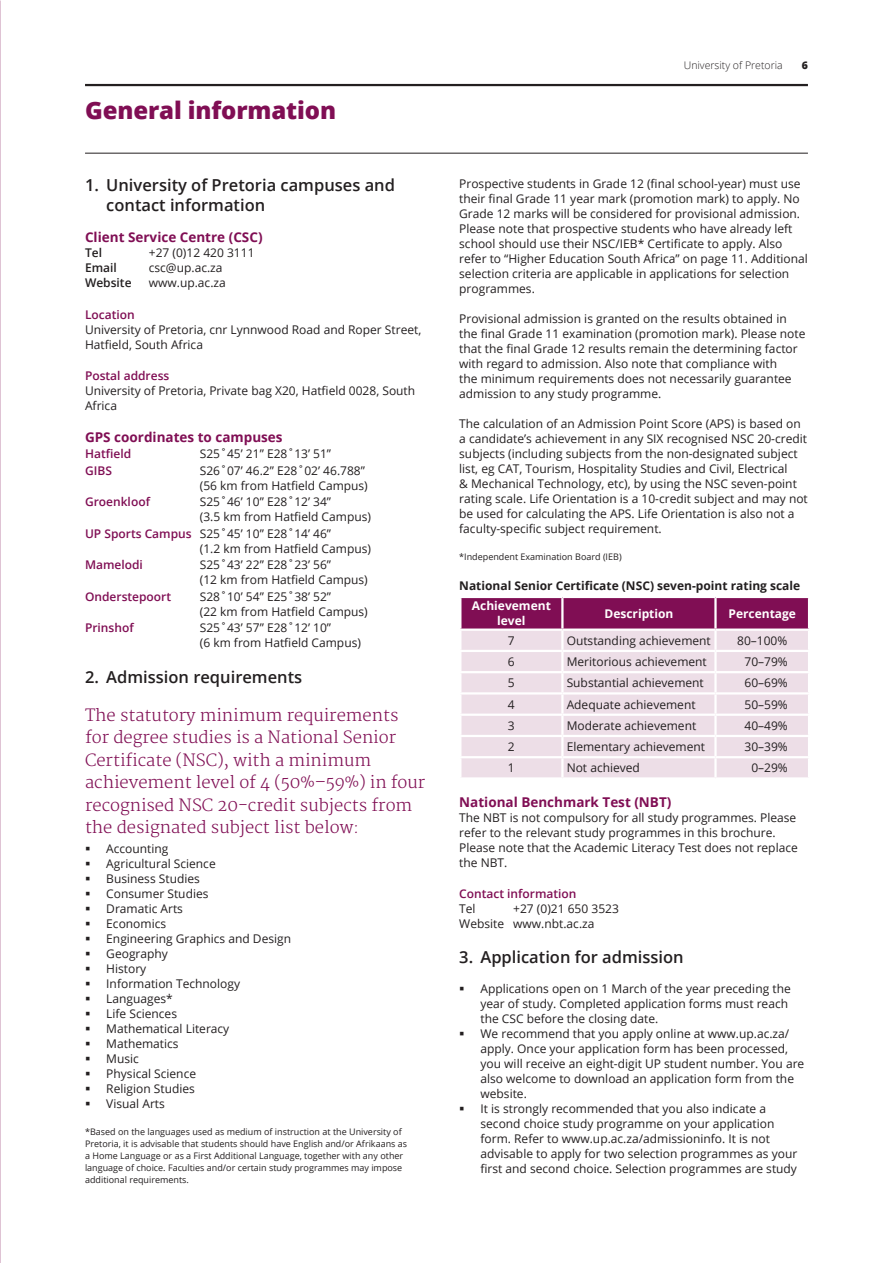
<style>
.page{position:relative;width:893px;height:1263px;background:#fff}
.page>*{position:absolute;margin:0;border:0;box-sizing:border-box;transform-origin:0 0}
.t1{font:800 24px "Open Sans";letter-spacing:-.005em;color:#800e54}
.t2{font:300 16.5px/22.5px "Merriweather";color:#800e54}
.heading{font:600 16.5px/19.5px "Open Sans";color:#231f20}
.subheading{font:700 13.5px "Open Sans";color:#800e54}
.body{font:12px/15px "Open Sans";color:#231f20}
.subheading-2{font:12px "Open Sans";color:#231f20}
.body-2{font:700 12px "Open Sans";color:#231f20}
.body-3{font:600 12px "Open Sans";color:#800e54}
.subheading-3{font:600 12px "Open Sans";color:#800e54}
.t3{font:700 12px/15px "Open Sans";color:#fff;text-align:center}
.body-4{font:600 12px "Open Sans";color:#231f20}
.t4{font:300 10.5px "Open Sans";color:#231f20}
.t5{font:800 10.5px "Open Sans";color:#231f20}
.body-5{font:9px/12px "Open Sans";color:#231f20}
.s1{font-weight:600;color:#800e54}
</style>
<div class="page">
<hr style="left:85px;top:84px;width:723px;height:2px;background:#231f20">
<hr style="left:85px;top:153px;width:723px;height:1px;background:#231f20">
<svg style="left:461px;top:598px;width:347px;height:179px;background:#dcbed0"></svg>
<hr style="left:459px;top:628px;width:103px;height:3px;background:#fff">
<hr style="left:561px;top:598px;width:3px;height:30px;background:#fff">
<hr style="left:562px;top:628px;width:153px;height:3px;background:#fff">
<hr style="left:714px;top:598px;width:3px;height:30px;background:#fff">
<hr style="left:715px;top:628px;width:95px;height:3px;background:#fff">
<p class="t1" style="left:85px;top:92px;width:253px">General information</p>
<p class="heading" style="left:106px;top:175px;width:290px;text-indent:-21px">1. University of Pretoria campuses and contact information</p>
<p class="subheading" style="left:85px;top:228px;width:179px">Client Service Centre (CSC)</p>
<p class="body-4" style="left:85px;top:245px;width:19px">Tel</p>
<p class="body" style="left:149px;top:245px;width:107px">+27 (0)12 420 3111</p>
<p class="body-4" style="left:85px;top:260px;width:33px">Email</p>
<p class="body" style="left:149px;top:260px;width:75px">csc@up.ac.za</p>
<p class="body-4" style="left:85px;top:275px;width:48px">Website</p>
<p class="body" style="left:149px;top:275px;width:78px">www.up.ac.za</p>
<p class="subheading-3" style="left:85px;top:306px;width:51px">Location</p>
<p class="body" style="left:85px;top:322px;width:338px">University of Pretoria, cnr Lynnwood Road and Roper Street,<br>Hatfield, South Africa</p>
<p class="subheading-3" style="left:85px;top:368px;width:86px">Postal address</p>
<p class="body" style="left:85px;top:383px;width:332px">University of Pretoria, Private bag X20, Hatfield 0028, South<br>Africa</p>
<p class="subheading" style="left:85px;top:427px;width:199px">GPS coordinates to campuses</p>
<p class="body-3" style="left:85px;top:446px;width:48px">Hatfield</p>
<p class="body" style="left:200px;top:446px;width:133px">S25˚45’ 21” E28˚13’ 51”</p>
<p class="body-3" style="left:85px;top:462px;width:28px">GIBS</p>
<p class="body" style="left:200px;top:463px;width:167px">S26˚07’ 46.2” E28˚02’ 46.788”</p>
<p class="body" style="left:200px;top:478px;width:169px">(56 km from Hatfield Campus)</p>
<p class="body-3" style="left:85px;top:494px;width:66px">Groenkloof</p>
<p class="body" style="left:200px;top:494px;width:133px">S25˚46’ 10” E28˚12’ 34”</p>
<p class="body" style="left:200px;top:509px;width:173px">(3.5 km from Hatfield Campus)</p>
<p class="body" style="left:85px;top:526px;width:248px"><span class="s1">UP Sports Campus</span> S25˚45’ 10” E28˚14’ 46”</p>
<p class="body" style="left:200px;top:541px;width:173px">(1.2 km from Hatfield Campus)</p>
<p class="body-3" style="left:85px;top:557px;width:59px">Mamelodi</p>
<p class="body" style="left:200px;top:557px;width:133px">S25˚43’ 22” E28˚23’ 56”</p>
<p class="body" style="left:200px;top:572px;width:169px">(12 km from Hatfield Campus)</p>
<p class="body-3" style="left:85px;top:588px;width:88px">Onderstepoort</p>
<p class="body" style="left:200px;top:589px;width:133px">S28˚10’ 54” E25˚38’ 52”</p>
<p class="body" style="left:200px;top:604px;width:169px">(22 km from Hatfield Campus)</p>
<p class="body-3" style="left:85px;top:620px;width:50px">Prinshof</p>
<p class="body" style="left:200px;top:620px;width:133px">S25˚43’ 57” E28˚12’ 10”</p>
<p class="body" style="left:200px;top:635px;width:163px">(6 km from Hatfield Campus)</p>
<p class="heading" style="left:85px;top:667px;width:219px">2. Admission requirements</p>
<p class="t2" style="left:85px;top:704px;width:342px">The statutory minimum requirements for degree studies is a National Senior Certificate (NSC), with a minimum achievement level of 4 (50%–59%) in four recognised NSC 20-credit subjects from the designated subject list below:</p>
<p class="body" style="left:106px;top:840px;width:64px">Accounting</p>
<p class="body" style="left:106px;top:855px;width:111px">Agricultural Science</p>
<p class="body" style="left:106px;top:870px;width:95px">Business Studies</p>
<p class="body" style="left:106px;top:885px;width:104px">Consumer Studies</p>
<p class="body" style="left:106px;top:900px;width:78px">Dramatic Arts</p>
<p class="body" style="left:106px;top:915px;width:61px">Economics</p>
<p class="body" style="left:106px;top:930px;width:186px">Engineering Graphics and Design</p>
<p class="body" style="left:106px;top:945px;width:63px">Geography</p>
<p class="body" style="left:106px;top:960px;width:42px">History</p>
<p class="body" style="left:106px;top:975px;width:135px">Information Technology</p>
<p class="body" style="left:106px;top:990px;width:68px">Languages*</p>
<p class="body" style="left:106px;top:1005px;width:72px">Life Sciences</p>
<p class="body" style="left:106px;top:1020px;width:125px">Mathematical Literacy</p>
<p class="body" style="left:106px;top:1035px;width:74px">Mathematics</p>
<p class="body" style="left:106px;top:1050px;width:34px">Music</p>
<p class="body" style="left:106px;top:1065px;width:91px">Physical Science</p>
<p class="body" style="left:106px;top:1080px;width:90px">Religion Studies</p>
<p class="body" style="left:106px;top:1095px;width:60px">Visual Arts</p>
<p class="body-5" style="left:85px;top:1125px;width:324px">*Based on the languages used as medium of instruction at the University of Pretoria, it is advisable that students should have English and/or Afrikaans as a Home Language or as a First Additional Language, together with any other language of choice. Faculties and/or certain study programmes may impose additional requirements.</p>
<p class="t4" style="left:684px;top:58px;width:100px">University of Pretoria</p>
<p class="t5" style="left:802px;top:57px;width:8px">6</p>
<p class="body" style="left:459px;top:176px;width:350px">Prospective students in Grade 12 (final school-year) must use their final Grade 11 year mark (promotion mark) to apply. No Grade 12 marks will be considered for provisional admission.<br>Please note that prospective students who have already left school should use their NSC/IEB* Certificate to apply. Also refer to “Higher Education South Africa” on page 11. Additional selection criteria are applicable in applications for selection programmes.</p>
<p class="body" style="left:459px;top:311px;width:348px">Provisional admission is granted on the results obtained in the final Grade 11 examination (promotion mark). Please note that the final Grade 12 results remain the determining factor with regard to admission. Also note that compliance with<br>the minimum requirements does not necessarily guarantee admission to any study programme.</p>
<p class="body" style="left:459px;top:416px;width:350px">The calculation of an Admission Point Score (APS) is based on a candidate’s achievement in any SIX recognised NSC 20-credit subjects (including subjects from the non-designated subject list, eg CAT, Tourism, Hospitality Studies and Civil, Electrical<br>&amp; Mechanical Technology, etc), by using the NSC seven-point rating scale. Life Orientation is a 10-credit subject and may not be used for calculating the APS. Life Orientation is also not a faculty-specific subject requirement.</p>
<p class="body-5" style="left:459px;top:550px;width:164px">*Independent Examination Board (IEB)</p>
<p class="body-2" style="left:459px;top:577px;width:343px">National Senior Certificate (NSC) seven-point rating scale</p>
<p class="t3" style="left:472px;top:598px;width:80px">Achievement level</p>
<p class="t3" style="left:604px;top:606px;width:70px">Description</p>
<p class="t3" style="left:728px;top:606px;width:69px">Percentage</p>
<p class="subheading-2" style="left:508px;top:632px;width:8px">7</p>
<p class="subheading-2" style="left:567px;top:632px;width:146px">Outstanding achievement</p>
<p class="subheading-2" style="left:737px;top:632px;width:52px">80–100%</p>
<p class="subheading-2" style="left:508px;top:653px;width:8px">6</p>
<p class="subheading-2" style="left:567px;top:653px;width:142px">Meritorious achievement</p>
<p class="subheading-2" style="left:744px;top:653px;width:45px">70–79%</p>
<p class="subheading-2" style="left:508px;top:675px;width:8px">5</p>
<p class="subheading-2" style="left:567px;top:675px;width:139px">Substantial achievement</p>
<p class="subheading-2" style="left:744px;top:675px;width:45px">60–69%</p>
<p class="subheading-2" style="left:508px;top:696px;width:8px">4</p>
<p class="subheading-2" style="left:567px;top:696px;width:130px">Adequate achievement</p>
<p class="subheading-2" style="left:744px;top:696px;width:45px">50–59%</p>
<p class="subheading-2" style="left:508px;top:717px;width:8px">3</p>
<p class="subheading-2" style="left:567px;top:717px;width:131px">Moderate achievement</p>
<p class="subheading-2" style="left:744px;top:717px;width:45px">40–49%</p>
<p class="subheading-2" style="left:508px;top:739px;width:8px">2</p>
<p class="subheading-2" style="left:567px;top:739px;width:140px">Elementary achievement</p>
<p class="subheading-2" style="left:744px;top:739px;width:45px">30–39%</p>
<p class="subheading-2" style="left:508px;top:760px;width:8px">1</p>
<p class="subheading-2" style="left:567px;top:760px;width:75px">Not achieved</p>
<p class="subheading-2" style="left:751px;top:760px;width:38px">0–29%</p>
<p class="subheading" style="left:459px;top:792px;width:214px">National Benchmark Test (NBT)</p>
<p class="body" style="left:459px;top:809px;width:340px">The NBT is not compulsory for all study programmes. Please refer to the relevant study programmes in this brochure.<br>Please note that the Academic Literacy Test does not replace the NBT.</p>
<p class="subheading-3" style="left:459px;top:885px;width:119px">Contact information</p>
<p class="body" style="left:459px;top:901px;width:18px">Tel</p>
<p class="body" style="left:513px;top:901px;width:107px">+27 (0)21 650 3523</p>
<p class="body" style="left:459px;top:916px;width:137px">Website www.nbt.ac.za</p>
<p class="heading" style="left:459px;top:946px;width:226px">3. Application for admission</p>
<p class="body" style="left:480px;top:980px;width:312px">Applications open on 1 March of the year preceding the year of study. Completed application forms must reach the CSC before the closing date.</p>
<p class="body" style="left:480px;top:1025px;width:325px">We recommend that you apply online at www.up.ac.za/ apply. Once your application form has been processed, you will receive an eight-digit UP student number. You are also welcome to download an application form from the website.</p>
<p class="body" style="left:480px;top:1100px;width:318px">It is strongly recommended that you also indicate a second choice study programme on your application form. Refer to www.up.ac.za/admissioninfo. It is not advisable to apply for two selection programmes as your first and second choice. Selection programmes are study</p>
</div>
